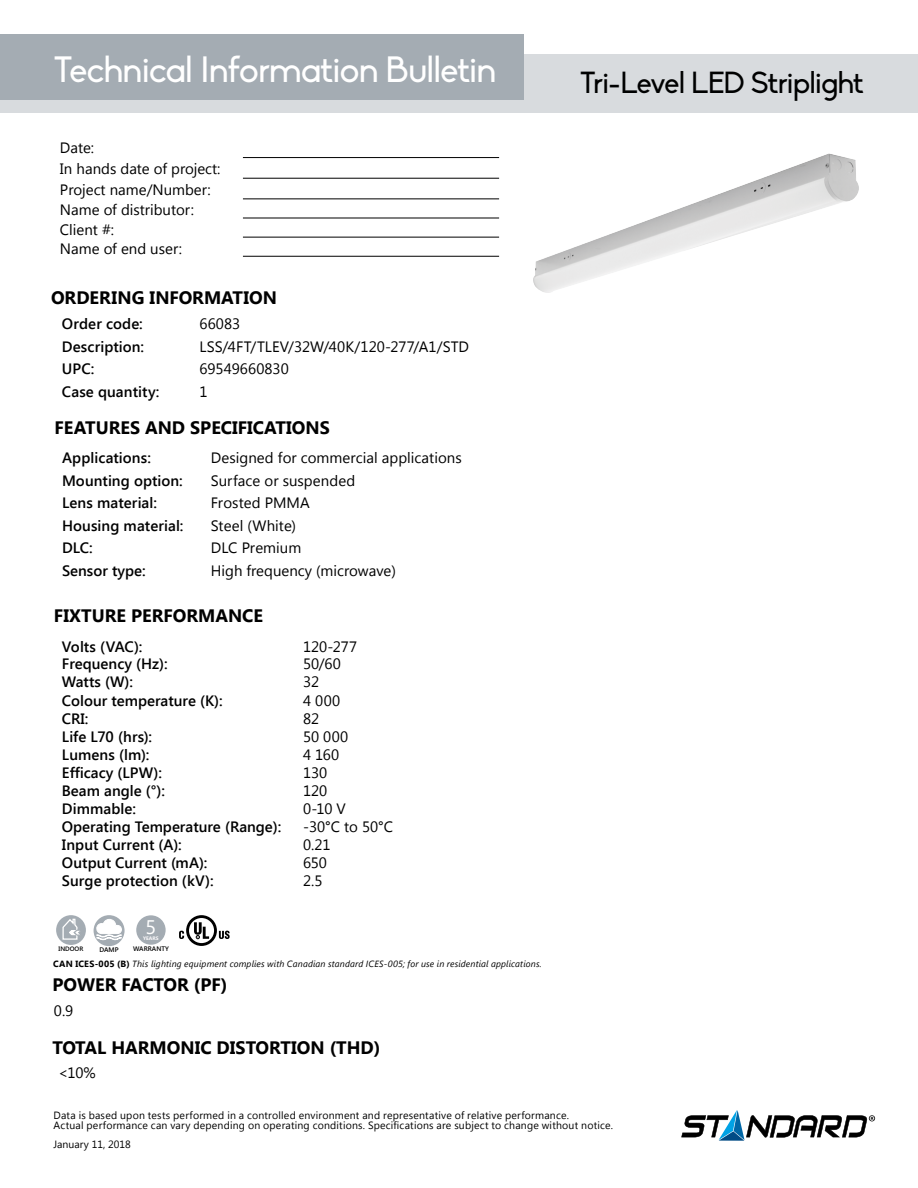
<style>
.page{position:relative;width:918px;height:1188px;background:#fff}
.page>*{position:absolute;margin:0;border:0;box-sizing:border-box;transform-origin:0 0}
.t1{font:36px "Biko";letter-spacing:-.02em;color:#fff}
.t2{font:30px "Biko";letter-spacing:-.03em;color:#000101}
.t3{font:19.65px "Segoe UI";color:#fff}
.t4{font:700 18px "Segoe UI";color:#000}
.t5{font:15px/20.7px "Segoe UI";color:#000}
.t6{font:600 15px "Segoe UI";color:#000}
.t7{font:10.5px/10.5px "Segoe UI";letter-spacing:.02em;color:#000}
.t8{font:10.5px "Segoe UI";color:#000}
.t9{font:italic 9px "Segoe UI";letter-spacing:.015em;color:#000}
.t10{font:600 6.6px "Segoe UI";color:#000}
.t11{font:600 6.3px "Segoe UI";color:#000}
.t12{font:700 5.1px "Segoe UI";color:#fcfafc}
.s1{font-weight:700;font-style:normal}
</style>
<div class="page">
<div style="left:0;top:55px;width:918px;height:58px;background:#d8dbde"></div>
<div style="left:0;top:35px;width:524px;height:65px;background:#a4acb3"></div>
<svg style="left:681px;top:1110px;width:194px;height:31px"></svg>
<div style="left:136px;top:915px;width:30px;height:30px;background:#a4acb3;border-radius:50%"></div>
<hr style="left:243px;top:157px;width:256px;height:1px;background:#000">
<hr style="left:243px;top:178px;width:256px;height:1px;background:#000">
<hr style="left:243px;top:199px;width:256px;height:1px;background:#000">
<hr style="left:243px;top:256px;width:256px;height:1px;background:#000">
<hr style="left:243px;top:218px;width:256px;height:1px;background:#000">
<hr style="left:243px;top:237px;width:256px;height:1px;background:#000">
<svg style="left:179px;top:915px;width:51px;height:31px"></svg>
<div style="left:94px;top:915px;width:31px;height:31px;background:#a4acb3;border-radius:50%"></div>
<svg style="left:96px;top:919px;width:26px;height:21px"></svg>
<div style="left:56px;top:915px;width:30px;height:30px;background:#a4acb3;border-radius:50%"></div>
<svg style="left:62px;top:918px;width:21px;height:22px"></svg>
<img style="left:533px;top:153px;width:326px;height:140px">
<h1 class="t1" style="left:54px;top:49px;width:444px">Technical Information Bulletin</h1>
<p class="t5" style="left:60px;top:137px;width:162px">Date:<br>In hands date of project:<br>Project name/Number:<br>Name of distributor:</p>
<p class="t5" style="left:60px;top:219px;width:124px;line-height:19.2px">Client #:<br>Name of end user:</p>
<p class="t4" style="left:51px;top:284px;width:228px">ORDERING INFORMATION</p>
<p class="t6" style="left:62px;top:314px;width:82px">Order code:</p>
<p class="t5" style="left:200px;top:313px;width:42px">66083</p>
<p class="t6" style="left:62px;top:336px;width:84px">Description:</p>
<p class="t5" style="left:200px;top:336px;width:271px">LSS/4FT/TLEV/32W/40K/120-277/A1/STD</p>
<p class="t6" style="left:62px;top:359px;width:34px">UPC:</p>
<p class="t5" style="left:200px;top:358px;width:91px">69549660830</p>
<p class="t6" style="left:62px;top:381px;width:99px">Case quantity:</p>
<p class="t5" style="left:200px;top:381px;width:10px">1</p>
<p class="t4" style="left:55px;top:415px;width:277px">FEATURES AND SPECIFICATIONS</p>
<p class="t6" style="left:62px;top:447px;width:90px">Applications:</p>
<p class="t5" style="left:211px;top:447px;width:253px">Designed for commercial applications</p>
<p class="t6" style="left:62px;top:470px;width:122px">Mounting option:</p>
<p class="t5" style="left:211px;top:469px;width:146px">Surface or suspended</p>
<p class="t6" style="left:62px;top:492px;width:96px">Lens material:</p>
<p class="t5" style="left:211px;top:492px;width:100px">Frosted PMMA</p>
<p class="t6" style="left:62px;top:515px;width:123px">Housing material:</p>
<p class="t5" style="left:211px;top:514px;width:87px">Steel (White)</p>
<p class="t6" style="left:62px;top:537px;width:32px">DLC:</p>
<p class="t5" style="left:211px;top:537px;width:92px">DLC Premium</p>
<p class="t6" style="left:62px;top:560px;width:85px">Sensor type:</p>
<p class="t5" style="left:211px;top:559px;width:186px">High frequency (microwave)</p>
<p class="t4" style="left:54px;top:603px;width:211px">FIXTURE PERFORMANCE</p>
<p class="t6" style="left:62px;top:636px;width:82px">Volts (VAC):</p>
<p class="t5" style="left:303px;top:635px;width:56px">120-277</p>
<p class="t6" style="left:62px;top:653px;width:107px">Frequency (Hz):</p>
<p class="t5" style="left:303px;top:652px;width:39px">50/60</p>
<p class="t6" style="left:62px;top:671px;width:73px">Watts (W):</p>
<p class="t5" style="left:303px;top:670px;width:18px">32</p>
<p class="t6" style="left:62px;top:691px;width:162px">Colour temperature (K):</p>
<p class="t5" style="left:303px;top:690px;width:39px">4 000</p>
<p class="t6" style="left:62px;top:709px;width:28px">CRI:</p>
<p class="t5" style="left:303px;top:708px;width:18px">82</p>
<p class="t6" style="left:62px;top:727px;width:92px">Life L70 (hrs):</p>
<p class="t5" style="left:303px;top:726px;width:47px">50 000</p>
<p class="t6" style="left:62px;top:745px;width:89px">Lumens (lm):</p>
<p class="t5" style="left:303px;top:744px;width:38px">4 160</p>
<p class="t6" style="left:62px;top:763px;width:102px">Efficacy (LPW):</p>
<p class="t5" style="left:303px;top:762px;width:26px">130</p>
<p class="t6" style="left:62px;top:781px;width:105px">Beam angle (°):</p>
<p class="t5" style="left:303px;top:780px;width:26px">120</p>
<p class="t6" style="left:62px;top:799px;width:76px">Dimmable:</p>
<p class="t5" style="left:303px;top:798px;width:44px">0-10 V</p>
<p class="t6" style="left:62px;top:817px;width:221px">Operating Temperature (Range):</p>
<p class="t5" style="left:303px;top:816px;width:92px">-30°C to 50°C</p>
<p class="t6" style="left:62px;top:835px;width:121px">Input Current (A):</p>
<p class="t5" style="left:303px;top:834px;width:29px">0.21</p>
<p class="t6" style="left:62px;top:853px;width:147px">Output Current (mA):</p>
<p class="t5" style="left:303px;top:852px;width:25px">650</p>
<p class="t6" style="left:62px;top:871px;width:153px">Surge protection (kV):</p>
<p class="t5" style="left:303px;top:870px;width:21px">2.5</p>
<h3 class="t3" style="left:146px;top:908px;width:12px">5</h3>
<p class="t12" style="left:143px;top:934px;width:17px">YEARS</p>
<p class="t10" style="left:133px;top:942px;width:37px">WARRANTY</p>
<p class="t11" style="left:59px;top:944px;width:26px">INDOOR</p>
<p class="t10" style="left:100px;top:944px;width:21px">DAMP</p>
<p class="t4" style="left:52px;top:971px;width:177px">POWER FACTOR (PF)</p>
<p class="t9" style="left:53px;top:958px;width:490px"><span class="s1">CAN ICES-005 (B)</span> This lighting equipment complies with Canadian standard ICES-005; for use in residential applications.</p>
<p class="t5" style="left:54px;top:1000px;width:21px">0.9</p>
<p class="t4" style="left:52px;top:1034px;width:330px">TOTAL HARMONIC DISTORTION (THD)</p>
<p class="t5" style="left:58px;top:1062px;width:39px">&lt;10%</p>
<h2 class="t2" style="left:580px;top:66px;width:285px">Tri-Level LED Striplight</h2>
<p class="t7" style="left:54px;top:1109px;width:561px">Data is based upon tests performed in a controlled environment and representative of relative performance.<br>Actual performance can vary depending on operating conditions. Specifications are subject to change without notice.</p>
<p class="t8" style="left:54px;top:1137px;width:79px">January 11, 2018</p>
</div>
